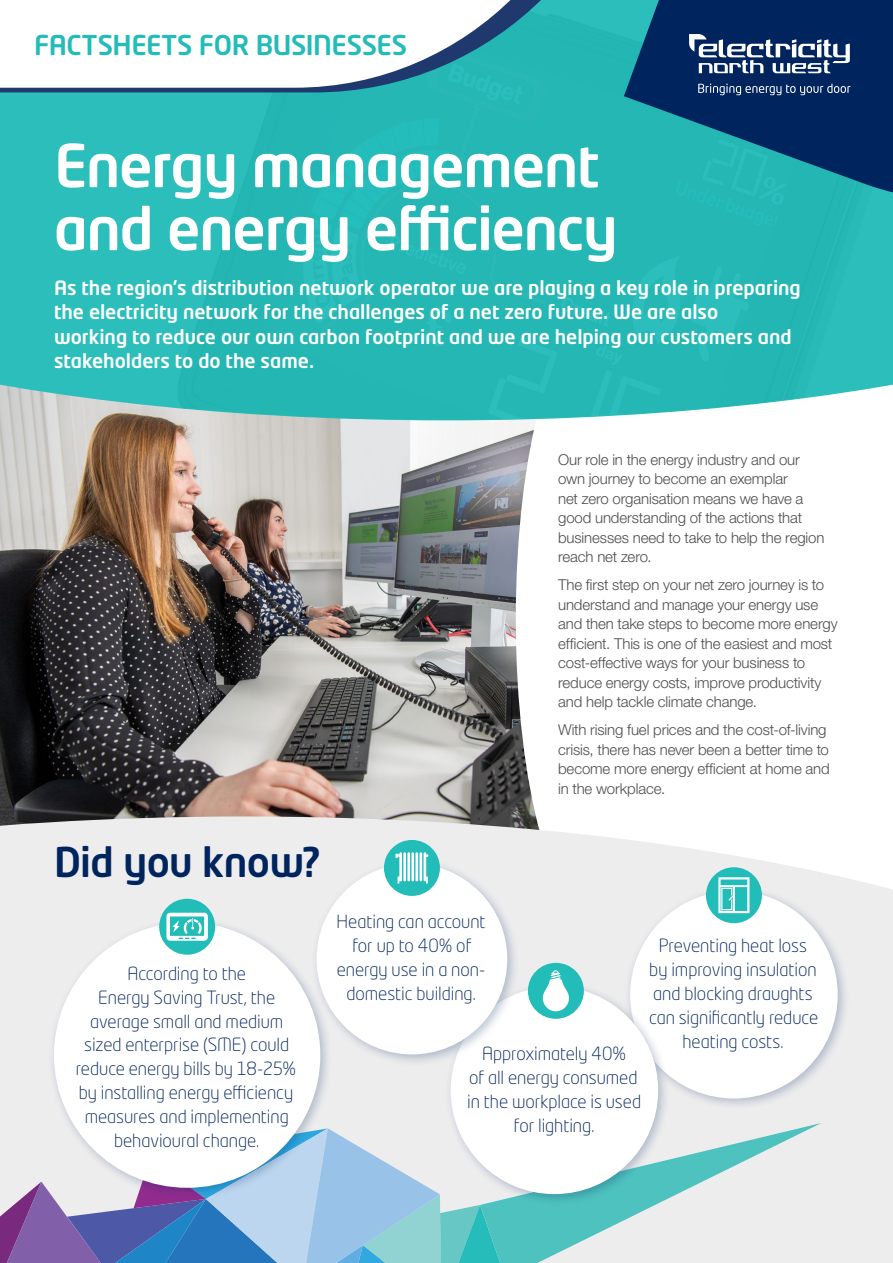
<style>
.page{position:relative;width:893px;height:1263px;background:#fff}
.page>*{position:absolute;margin:0;border:0;box-sizing:border-box;transform-origin:0 0}
.t1{font:500 58.5px/63px "Neo Tech Std";letter-spacing:-.02em;color:#fff}
.t2{font:500 40.5px "Neo Tech Std";letter-spacing:-.015em;color:#00245d}
.t3{font:500 27px "Neo Tech Std";letter-spacing:-.015em;color:#22bcb9}
.t4{font:500 19.5px/24px "Neo Tech Std";color:#fff}
.t5{font:300 18px/24px "Neo Tech Std";letter-spacing:-.005em;color:#00245d;text-align:center}
.t6{font:300 15px/19.5px "Helvetica Neue";letter-spacing:-.01em;color:#4d4d4f}
</style>
<div class="page">
<img style="left:0;top:420px;width:536px;height:396px">
<div style="left:516px;top:313px;width:170px;height:612px;background:#fff;border-radius:50%"></div>
<svg style="left:0;top:816px;width:893px;height:447px;background:#ececec"></svg>
<div style="left:0;top:92px;width:893px;height:328px;background:#25b7b4"></div>
<svg style="left:624px;top:0;width:269px;height:232px;background:#106684"></svg>
<svg style="left:0;top:0;width:641px;height:92px;background:#22909e"></svg>
<svg style="left:0;top:0;width:606px;height:88px"></svg>
<svg style="left:698px;top:84px;width:152px;height:11px;background:#3b5782"></svg>
<svg style="left:689px;top:34px;width:161px;height:39px"></svg>
<div style="left:624px;top:885px;width:226px;height:225px;background:#00245d;opacity:.25"></div>
<div style="left:630px;top:891px;width:208px;height:207px;background:#fff;border-radius:50%"></div>
<svg style="left:0;top:1128px;width:480px;height:135px;background:#8fadd1"></svg>
<svg style="left:480px;top:1123px;width:341px;height:140px;background:#bde0df"></svg>
<div style="left:48px;top:916px;width:284px;height:284px;background:#00245d;opacity:.25"></div>
<div style="left:54px;top:922px;width:266px;height:266px;background:#fff;border-radius:50%"></div>
<div style="left:445px;top:980px;width:225px;height:226px;background:#00245d;opacity:.25"></div>
<div style="left:451px;top:986px;width:207px;height:208px;background:#fff;border-radius:50%"></div>
<div style="left:528px;top:963px;width:56px;height:56px;background:#22bcb9;border-radius:50%"></div>
<svg style="left:543px;top:970px;width:26px;height:41px"></svg>
<div style="left:310px;top:857px;width:209px;height:209px;background:#00245d;opacity:.25"></div>
<div style="left:317px;top:864px;width:190px;height:190px;background:#fff;border-radius:50%"></div>
<div style="left:384px;top:840px;width:56px;height:56px;background:#22bcb9;border-radius:50%"></div>
<svg style="left:395px;top:852px;width:7px;height:31px"></svg>
<hr style="left:403px;top:852px;width:3px;height:29px;background:#fff">
<hr style="left:407px;top:852px;width:3px;height:29px;background:#fff">
<hr style="left:411px;top:852px;width:3px;height:29px;background:#fff">
<hr style="left:415px;top:852px;width:3px;height:29px;background:#fff">
<hr style="left:419px;top:852px;width:3px;height:29px;background:#fff">
<svg style="left:424px;top:852px;width:4px;height:31px"></svg>
<div style="left:159px;top:899px;width:56px;height:56px;background:#22bcb9;border-radius:50%"></div>
<svg style="left:166px;top:913px;width:42px;height:28px"></svg>
<div style="left:706px;top:867px;width:56px;height:56px;background:#22bcb9;border-radius:50%"></div>
<svg style="left:718px;top:877px;width:31px;height:36px"></svg>
<h3 class="t3" style="left:34px;top:28px;width:375px">FACTSHEETS FOR BUSINESSES</h3>
<h1 class="t1" style="left:54px;top:133px;width:565px">Energy management and energy efficiency</h1>
<p class="t4" style="left:54px;top:276px;width:748px">As the region’s distribution network operator we are playing a key role in preparing the electricity network for the challenges of a net zero future. We are also<br>working to reduce our own carbon footprint and we are helping our customers and stakeholders to do the same.</p>
<p class="t6" style="left:558px;top:449px;width:268px">Our role in the energy industry and our own journey to become an exemplar<br>net zero organisation means we have a good understanding of the actions that businesses need to take to help the region reach net zero.</p>
<p class="t6" style="left:558px;top:575px;width:281px">The first step on your net zero journey is to understand and manage your energy use and then take steps to become more energy efficient. This is one of the easiest and most cost-effective ways for your business to reduce energy costs, improve productivity and help tackle climate change.</p>
<p class="t6" style="left:558px;top:720px;width:273px">With rising fuel prices and the cost-of-living crisis, there has never been a better time to become more energy efficient at home and in the workplace.</p>
<h2 class="t2" style="left:54px;top:837px;width:268px">Did you know?</h2>
<p class="t5" style="left:76px;top:961px;width:222px">According to the<br>Energy Saving Trust, the average small and medium sized enterprise (SME) could reduce energy bills by 18-25% by installing energy efficiency measures and implementing behavioural change.</p>
<p class="t5" style="left:337px;top:910px;width:151px">Heating can account for up to 40% of energy use in a non&shy;domestic building.</p>
<p class="t5" style="left:467px;top:1041px;width:175px">Approximately 40%<br>of all energy consumed in the workplace is used for lighting.</p>
<p class="t5" style="left:649px;top:933px;width:171px">Preventing heat loss by improving insulation and blocking draughts can significantly reduce heating costs.</p>
</div>
